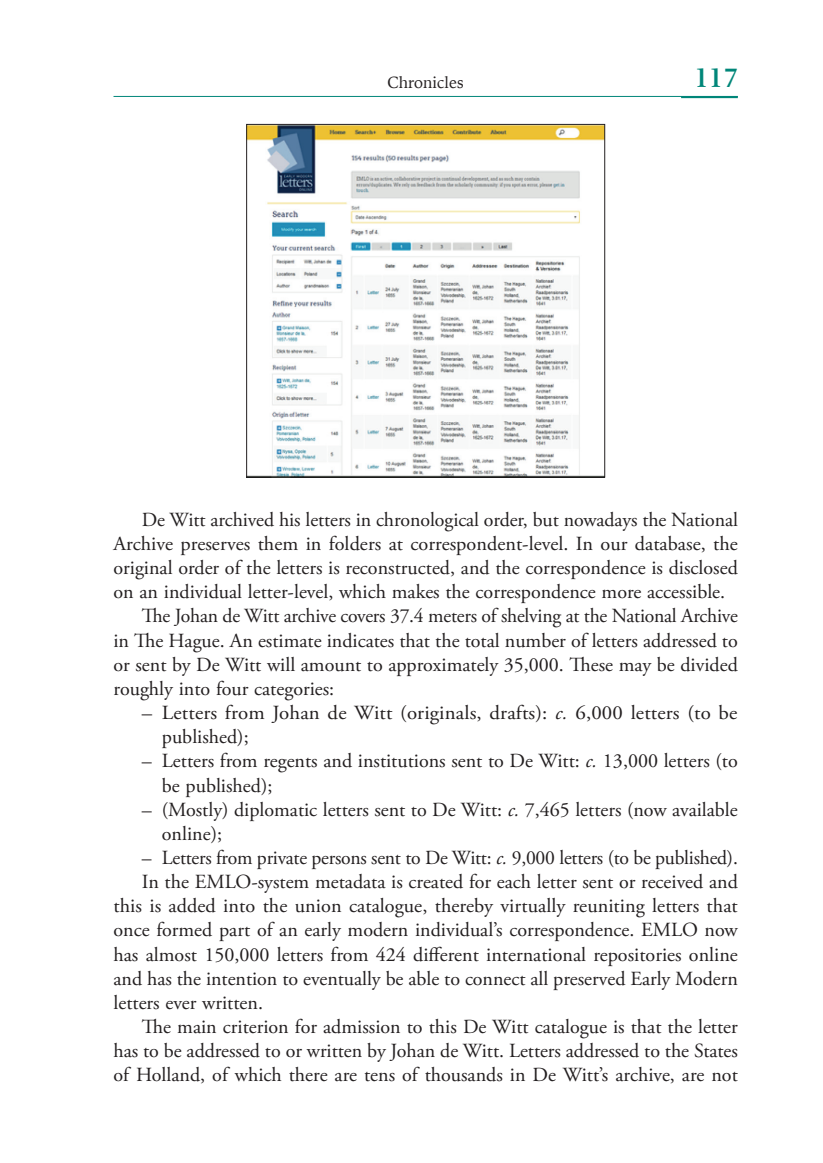
<style>
.page{position:relative;width:823px;height:1163px;background:#fff}
.page>*{position:absolute;margin:0;border:0;box-sizing:border-box;transform-origin:0 0}
.t1{font:700 26px "Revival 565 EU";color:#008679}
.t2{font:20px/24.2px "Adobe Garamond Pro";color:#231f20}
.t3{font:20px/24.2px "Adobe Garamond Pro";color:#231f20;scale:1.04 1}
.t4{font:16px "Iowan Old St EU";color:#231f20}
.s1{font-style:italic}
</style>
<div class="page">
<hr style="left:113px;top:96px;width:624px;height:1px;background:#008679">
<hr style="left:680px;top:96px;width:57px;height:2px;background:#008679">
<img style="left:248px;top:126px;width:354px;height:349px">
<div style="left:246px;top:124px;width:358px;height:353px;border:1px solid #231f20"></div>
<p class="t4" style="left:387px;top:73px;width:78px">Chronicles</p>
<h1 class="t1" style="left:694px;top:62px;width:45px">117</h1>
<p class="t2" style="left:142px;top:509px;width:597px">De Witt archived his letters in chronological order, but nowadays the National</p>
<p class="t2" style="left:113px;top:533px;width:625px">Archive preserves them in folders at correspondent-level. In our database, the</p>
<p class="t2" style="left:113px;top:557px;width:625px">original order of the letters is reconstructed, and the correspondence is disclosed</p>
<p class="t2" style="left:113px;top:581px;width:613px">on an individual letter-level, which makes the correspondence more accessible.</p>
<p class="t2" style="left:142px;top:605px;width:597px">The Johan de Witt archive covers 37.4 meters of shelving at the National Archive</p>
<p class="t2" style="left:113px;top:630px;width:625px">in The Hague. An estimate indicates that the total number of letters addressed to</p>
<p class="t2" style="left:113px;top:654px;width:625px">or sent by De Witt will amount to approximately 35,000. These may be divided</p>
<p class="t2" style="left:113px;top:678px;width:222px">roughly into four categories:</p>
<p class="t3" style="left:162px;top:702px;width:554px;text-indent:-20px">– Letters from Johan de Witt (originals, drafts): <span class="s1">c.</span> 6,000 letters (to be published);</p>
<p class="t2" style="left:162px;top:750px;width:577px;text-indent:-20px">– Letters from regents and institutions sent to De Witt: <span class="s1">c.</span> 13,000 letters (to be published);</p>
<p class="t2" style="left:162px;top:798px;width:577px;text-indent:-20px">– (Mostly) diplomatic letters sent to De Witt: <span class="s1">c.</span> 7,465 letters (now available online);</p>
<p class="t2" style="left:142px;top:847px;width:597px">– Letters from private persons sent to De Witt: <span class="s1">c.</span> 9,000 letters (to be published).</p>
<p class="t2" style="left:142px;top:871px;width:597px">In the EMLO-system metadata is created for each letter sent or received and</p>
<p class="t2" style="left:113px;top:895px;width:625px">this is added into the union catalogue, thereby virtually reuniting letters that</p>
<p class="t2" style="left:113px;top:919px;width:625px">once formed part of an early modern individual’s correspondence. EMLO now</p>
<p class="t2" style="left:113px;top:943px;width:625px">has almost 150,000 letters from 424 different international repositories online</p>
<p class="t2" style="left:113px;top:967px;width:625px">and has the intention to eventually be able to connect all preserved Early Modern</p>
<p class="t2" style="left:113px;top:992px;width:151px">letters ever written.</p>
<p class="t2" style="left:142px;top:1016px;width:597px">The main criterion for admission to this De Witt catalogue is that the letter</p>
<p class="t2" style="left:113px;top:1040px;width:625px">has to be addressed to or written by Johan de Witt. Letters addressed to the States</p>
<p class="t2" style="left:113px;top:1064px;width:625px">of Holland, of which there are tens of thousands in De Witt’s archive, are not</p>
</div>
